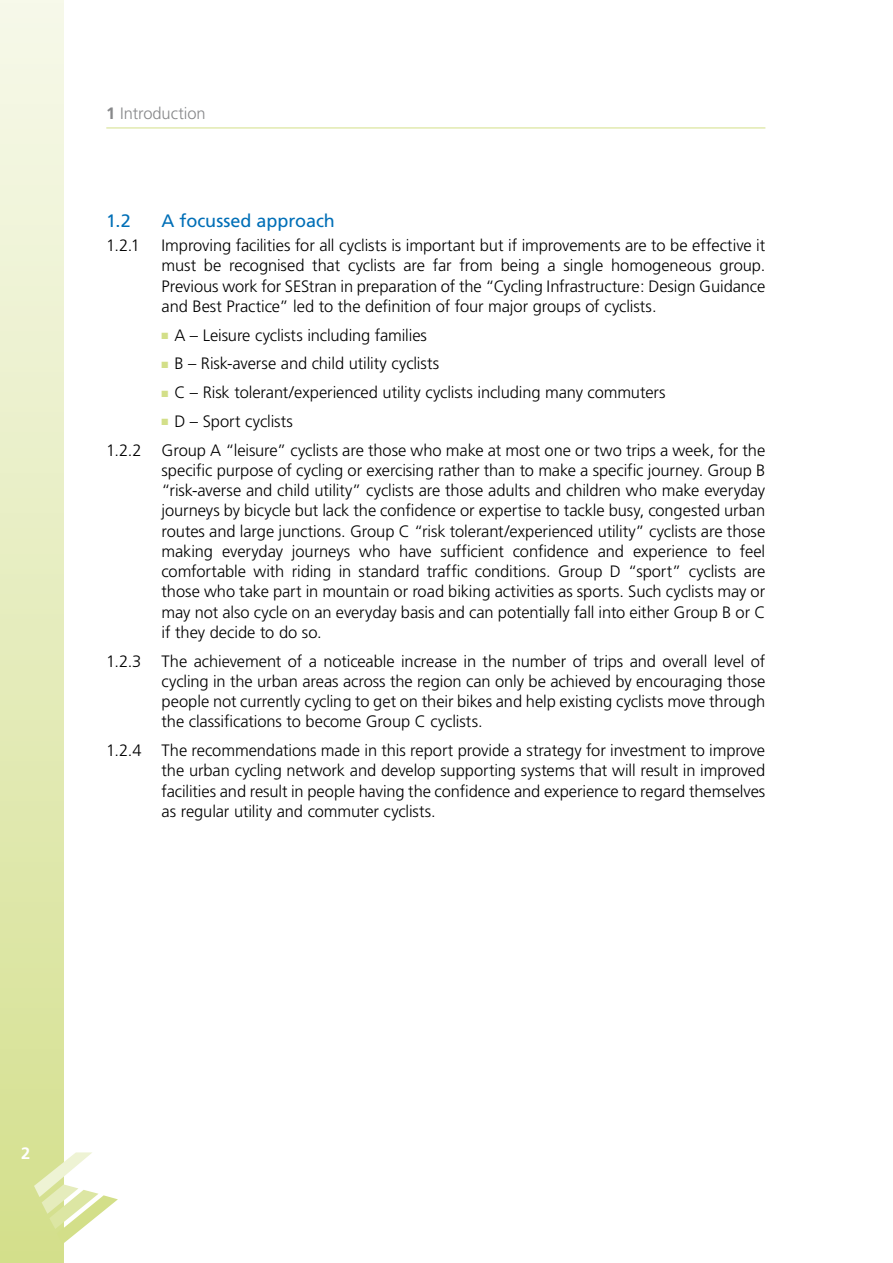
<style>
.page{position:relative;width:893px;height:1263px;background:#fff}
.page>*{position:absolute;margin:0;border:0;box-sizing:border-box;transform-origin:0 0}
.t1{font:18px "Frutiger";color:#006fb7}
.t2{font:300 16.5px/20.2px "Frutiger";letter-spacing:-.005em;color:#000;text-align:justify}
.t3{font:300 16.5px "Frutiger";letter-spacing:-.005em;color:#87888a}
.t4{font:700 16.5px "Frutiger";color:#fff}
.s1{font-weight:700}
.s2{color:#d3df89}
</style>
<div class="page">
<hr style="left:106px;top:128px;width:659px;height:1px;background:#d3df89">
<div style="left:0;top:0;width:64px;height:1263px;background:linear-gradient(to bottom,#f7f9eb,#d4df8d)"></div>
<svg style="left:34px;top:1152px;width:84px;height:92px"></svg>
<p class="t3" style="left:106px;top:104px;width:101px"><span class="s1">1</span> Introduction</p>
<p class="t1" style="left:106px;top:210px;width:26px">1.2</p>
<p class="t1" style="left:162px;top:210px;width:175px">A focussed approach</p>
<p class="t2" style="left:106px;top:236px;width:35px">1.2.1</p>
<p class="t2" style="left:162px;top:236px;width:605px">Improving facilities for all cyclists is important but if improvements are to be effective it must be recognised that cyclists are far from being a single homogeneous group.<br>Previous work for SEStran in preparation of the “Cycling Infrastructure: Design Guidance and Best Practice” led to the definition of four major groups of cyclists.</p>
<p class="t2" style="left:162px;top:325px;width:267px"><span class="s2">■</span> A – Leisure cyclists including families</p>
<p class="t2" style="left:162px;top:354px;width:279px"><span class="s2">■</span> B – Risk-averse and child utility cyclists</p>
<p class="t2" style="left:162px;top:383px;width:505px"><span class="s2">■</span> C – Risk tolerant/experienced utility cyclists including many commuters</p>
<p class="t2" style="left:106px;top:407px;width:660px;line-height:28.8px;text-indent:55px"><span class="s2">■</span> D – Sport cyclists<br>1.2.2 Group A “leisure” cyclists are those who make at most one or two trips a week, for the</p>
<p class="t2" style="left:162px;top:460px;width:605px">specific purpose of cycling or exercising rather than to make a specific journey. Group B “risk-averse and child utility” cyclists are those adults and children who make everyday journeys by bicycle but lack the confidence or expertise to tackle busy, congested urban routes and large junctions. Group C “risk tolerant/experienced utility” cyclists are those making everyday journeys who have sufficient confidence and experience to feel comfortable with riding in standard traffic conditions. Group D “sport” cyclists are those who take part in mountain or road biking activities as sports. Such cyclists may or may not also cycle on an everyday basis and can potentially fall into either Group B or C if they decide to do so.</p>
<p class="t2" style="left:162px;top:651px;width:605px;text-indent:-55px">1.2.3 The achievement of a noticeable increase in the number of trips and overall level of cycling in the urban areas across the region can only be achieved by encouraging those people not currently cycling to get on their bikes and help existing cyclists move through the classifications to become Group C cyclists.</p>
<p class="t2" style="left:162px;top:741px;width:605px;text-indent:-55px">1.2.4 The recommendations made in this report provide a strategy for investment to improve the urban cycling network and develop supporting systems that will result in improved facilities and result in people having the confidence and experience to regard themselves as regular utility and commuter cyclists.</p>
<p class="t4" style="left:21px;top:1144px;width:11px">2</p>
</div>
